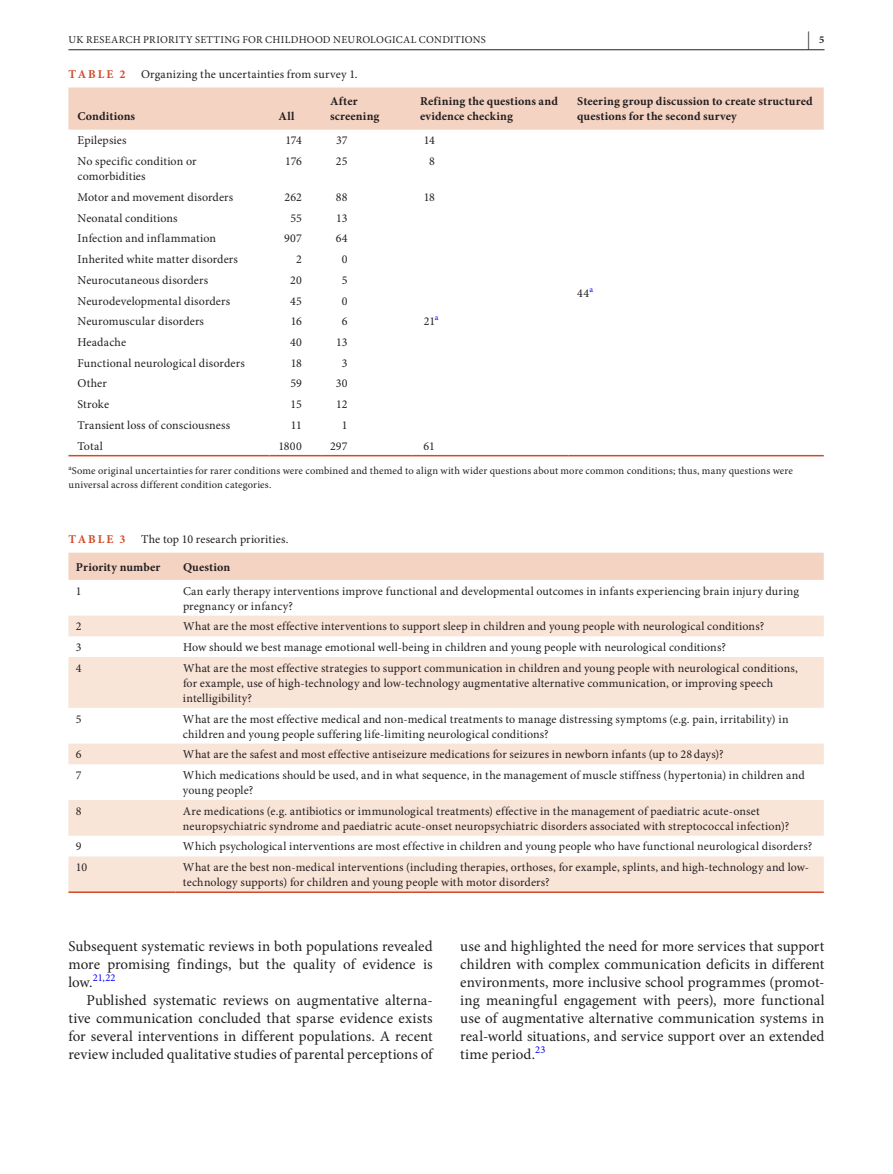
<style>
.page{position:relative;width:893px;height:1174px;background:#fff}
.page>*{position:absolute;margin:0;border:0;box-sizing:border-box;transform-origin:0 0}
.t1{font:700 18px "Minion Pro";color:#231f20;scale:.5 1}
.t2{font:15px/18px "Minion Pro";color:#231f20;text-align:justify}
.t3{font:12px/15px "Minion Pro";letter-spacing:.01em;color:#231f20}
.t4{font:700 12px/15px "Minion Pro";letter-spacing:.01em;color:#231f20}
.t5{font:700 12px "Minion Pro";letter-spacing:.165em;color:#d04a2b}
.t6{font:10.5px/13.5px "Minion Pro";letter-spacing:.015em;color:#231f20}
.t7{font:10.5px "Minion Pro";color:#00f}
.t8{font:8.4px "Minion Pro";color:#00f}
.s1{font-size:10.5px}
</style>
<div class="page">
<hr style="left:68px;top:49px;width:756px;height:1px;background:#231f20">
<div style="left:68px;top:87px;width:756px;height:43px;background:#f5d3c3"></div>
<hr style="left:68px;top:455px;width:201px;height:1px;background:#d04a2b">
<hr style="left:269px;top:455px;width:52px;height:1px;background:#d04a2b">
<hr style="left:321px;top:455px;width:90px;height:1px;background:#d04a2b">
<hr style="left:411px;top:455px;width:157px;height:1px;background:#d04a2b">
<hr style="left:568px;top:455px;width:256px;height:1px;background:#d04a2b">
<div style="left:68px;top:552px;width:756px;height:28px;background:#f5d3c3"></div>
<svg style="left:68px;top:615px;width:756px;height:277px;fill:#f9e4d8"></svg>
<hr style="left:68px;top:891px;width:107px;height:2px;background:#d04a2b">
<hr style="left:176px;top:891px;width:648px;height:2px;background:#d04a2b">
<p class="t6" style="left:68px;top:33px;width:419px">UK RESEARCH PRIORITY SETTING FOR CHILDHOOD NEUROLOGICAL CONDITIONS</p>
<h1 class="t1" style="left:807px;top:27px;width:36px">| <span class="s1">5</span></h1>
<p class="t5" style="left:69px;top:65px;width:59px">TABLE 2</p>
<p class="t3" style="left:141px;top:66px;width:218px">Organizing the uncertainties from survey 1.</p>
<p class="t4" style="left:77px;top:109px;width:59px">Conditions</p>
<p class="t4" style="left:278px;top:109px;width:17px">All</p>
<p class="t4" style="left:330px;top:94px;width:51px">After screening</p>
<p class="t4" style="left:420px;top:94px;width:139px">Refining the questions and evidence checking</p>
<p class="t4" style="left:577px;top:94px;width:237px">Steering group discussion to create structured questions for the second survey</p>
<p class="t3" style="left:77px;top:133px;width:51px">Epilepsies</p>
<p class="t3" style="left:286px;top:133px;width:18px">174</p>
<p class="t3" style="left:336px;top:133px;width:13px">37</p>
<p class="t3" style="left:424px;top:133px;width:13px">14</p>
<p class="t3" style="left:77px;top:154px;width:121px">No specific condition or comorbidities</p>
<p class="t3" style="left:285px;top:154px;width:18px">176</p>
<p class="t3" style="left:336px;top:154px;width:13px">25</p>
<p class="t3" style="left:429px;top:154px;width:7px">8</p>
<p class="t3" style="left:77px;top:190px;width:157px">Motor and movement disorders</p>
<p class="t3" style="left:284px;top:190px;width:19px">262</p>
<p class="t3" style="left:336px;top:190px;width:13px">88</p>
<p class="t3" style="left:424px;top:190px;width:13px">18</p>
<p class="t3" style="left:77px;top:210px;width:102px">Neonatal conditions</p>
<p class="t3" style="left:290px;top:210px;width:13px">55</p>
<p class="t3" style="left:336px;top:210px;width:13px">13</p>
<p class="t3" style="left:77px;top:231px;width:140px">Infection and inflammation</p>
<p class="t3" style="left:284px;top:231px;width:19px">907</p>
<p class="t3" style="left:336px;top:231px;width:13px">64</p>
<p class="t3" style="left:77px;top:252px;width:162px">Inherited white matter disorders</p>
<p class="t3" style="left:296px;top:252px;width:7px">2</p>
<p class="t3" style="left:342px;top:252px;width:7px">0</p>
<p class="t3" style="left:77px;top:272px;width:132px">Neurocutaneous disorders</p>
<p class="t3" style="left:290px;top:272px;width:13px">20</p>
<p class="t3" style="left:342px;top:272px;width:7px">5</p>
<p class="t3" style="left:77px;top:293px;width:154px">Neurodevelopmental disorders</p>
<p class="t3" style="left:290px;top:293px;width:13px">45</p>
<p class="t3" style="left:342px;top:293px;width:7px">0</p>
<p class="t3" style="left:77px;top:314px;width:128px">Neuromuscular disorders</p>
<p class="t3" style="left:291px;top:314px;width:13px">16</p>
<p class="t3" style="left:342px;top:314px;width:7px">6</p>
<p class="t3" style="left:77px;top:335px;width:50px">Headache</p>
<p class="t3" style="left:290px;top:335px;width:13px">40</p>
<p class="t3" style="left:336px;top:335px;width:13px">13</p>
<p class="t3" style="left:77px;top:355px;width:169px">Functional neurological disorders</p>
<p class="t3" style="left:291px;top:355px;width:13px">18</p>
<p class="t3" style="left:342px;top:355px;width:7px">3</p>
<p class="t3" style="left:77px;top:376px;width:31px">Other</p>
<p class="t3" style="left:290px;top:376px;width:13px">59</p>
<p class="t3" style="left:336px;top:376px;width:13px">30</p>
<p class="t3" style="left:77px;top:397px;width:33px">Stroke</p>
<p class="t3" style="left:290px;top:397px;width:13px">15</p>
<p class="t3" style="left:336px;top:397px;width:13px">12</p>
<p class="t3" style="left:77px;top:418px;width:154px">Transient loss of consciousness</p>
<p class="t3" style="left:291px;top:418px;width:13px">11</p>
<p class="t3" style="left:342px;top:418px;width:7px">1</p>
<p class="t3" style="left:77px;top:438px;width:27px">Total</p>
<p class="t3" style="left:278px;top:438px;width:25px">1800</p>
<p class="t3" style="left:330px;top:438px;width:19px">297</p>
<p class="t3" style="left:424px;top:438px;width:13px">61</p>
<p class="t6" style="left:68px;top:464px;width:726px"><sup>a</sup>Some original uncertainties for rarer conditions were combined and themed to align with wider questions about more common conditions; thus, many questions were universal across different condition categories.</p>
<p class="t3" style="left:577px;top:286px;width:13px">44</p>
<p class="t8" style="left:589px;top:283px;width:5px">a</p>
<p class="t3" style="left:424px;top:314px;width:13px">21</p>
<p class="t8" style="left:435px;top:311px;width:5px">a</p>
<p class="t5" style="left:69px;top:530px;width:59px">TABLE 3</p>
<p class="t3" style="left:141px;top:531px;width:149px">The top 10 research priorities.</p>
<p class="t4" style="left:76px;top:559px;width:86px">Priority number</p>
<p class="t4" style="left:183px;top:559px;width:49px">Question</p>
<p class="t3" style="left:76px;top:583px;width:7px">1</p>
<p class="t3" style="left:183px;top:583px;width:618px">Can early therapy interventions improve functional and developmental outcomes in infants experiencing brain injury during pregnancy or infancy?</p>
<p class="t3" style="left:76px;top:619px;width:7px">2</p>
<p class="t3" style="left:183px;top:619px;width:583px">What are the most effective interventions to support sleep in children and young people with neurological conditions?</p>
<p class="t3" style="left:76px;top:640px;width:7px">3</p>
<p class="t3" style="left:183px;top:640px;width:544px">How should we best manage emotional well-being in children and young people with neurological conditions?</p>
<p class="t3" style="left:76px;top:660px;width:7px">4</p>
<p class="t3" style="left:183px;top:660px;width:616px">What are the most effective strategies to support communication in children and young people with neurological conditions, for example, use of high-technology and low-technology augmentative alternative communication, or improving speech intelligibility?</p>
<p class="t3" style="left:76px;top:711px;width:7px">5</p>
<p class="t3" style="left:183px;top:711px;width:607px">What are the most effective medical and non-medical treatments to manage distressing symptoms (e.g. pain, irritability) in children and young people suffering life-limiting neurological conditions?</p>
<p class="t3" style="left:76px;top:747px;width:7px">6</p>
<p class="t3" style="left:183px;top:747px;width:542px">What are the safest and most effective antiseizure medications for seizures in newborn infants (up to 28days)?</p>
<p class="t3" style="left:76px;top:767px;width:7px">7</p>
<p class="t3" style="left:183px;top:767px;width:623px">Which medications should be used, and in what sequence, in the management of muscle stiffness (hypertonia) in children and young people?</p>
<p class="t3" style="left:76px;top:803px;width:7px">8</p>
<p class="t3" style="left:183px;top:803px;width:608px">Are medications (e.g. antibiotics or immunological treatments) effective in the management of paediatric acute-onset neuropsychiatric syndrome and paediatric acute-onset neuropsychiatric disorders associated with streptococcal infection)?</p>
<p class="t3" style="left:76px;top:839px;width:7px">9</p>
<p class="t3" style="left:183px;top:839px;width:631px">Which psychological interventions are most effective in children and young people who have functional neurological disorders?</p>
<p class="t3" style="left:76px;top:860px;width:13px">10</p>
<p class="t3" style="left:183px;top:860px;width:628px">What are the best non-medical interventions (including therapies, orthoses, for example, splints, and high-technology and low&shy;technology supports) for children and young people with motor disorders?</p>
<p class="t2" style="left:68px;top:937px;width:366px">Subsequent systematic reviews in both populations revealed more promising findings, but the quality of evidence is low.</p>
<p class="t7" style="left:93px;top:970px;width:24px">21,22</p>
<p class="t2" style="left:68px;top:991px;width:366px;text-indent:18px">Published systematic reviews on augmentative alterna&shy;tive communication concluded that sparse evidence exists for several interventions in different populations. A recent review included qualitative studies of parental perceptions of</p>
<p class="t2" style="left:460px;top:937px;width:366px">use and highlighted the need for more services that support children with complex communication deficits in different environments, more inclusive school programmes (promot&shy;ing meaningful engagement with peers), more functional use of augmentative alternative communication systems in real-world situations, and service support over an extended time period.</p>
<p class="t7" style="left:535px;top:1042px;width:12px">23</p>
</div>
